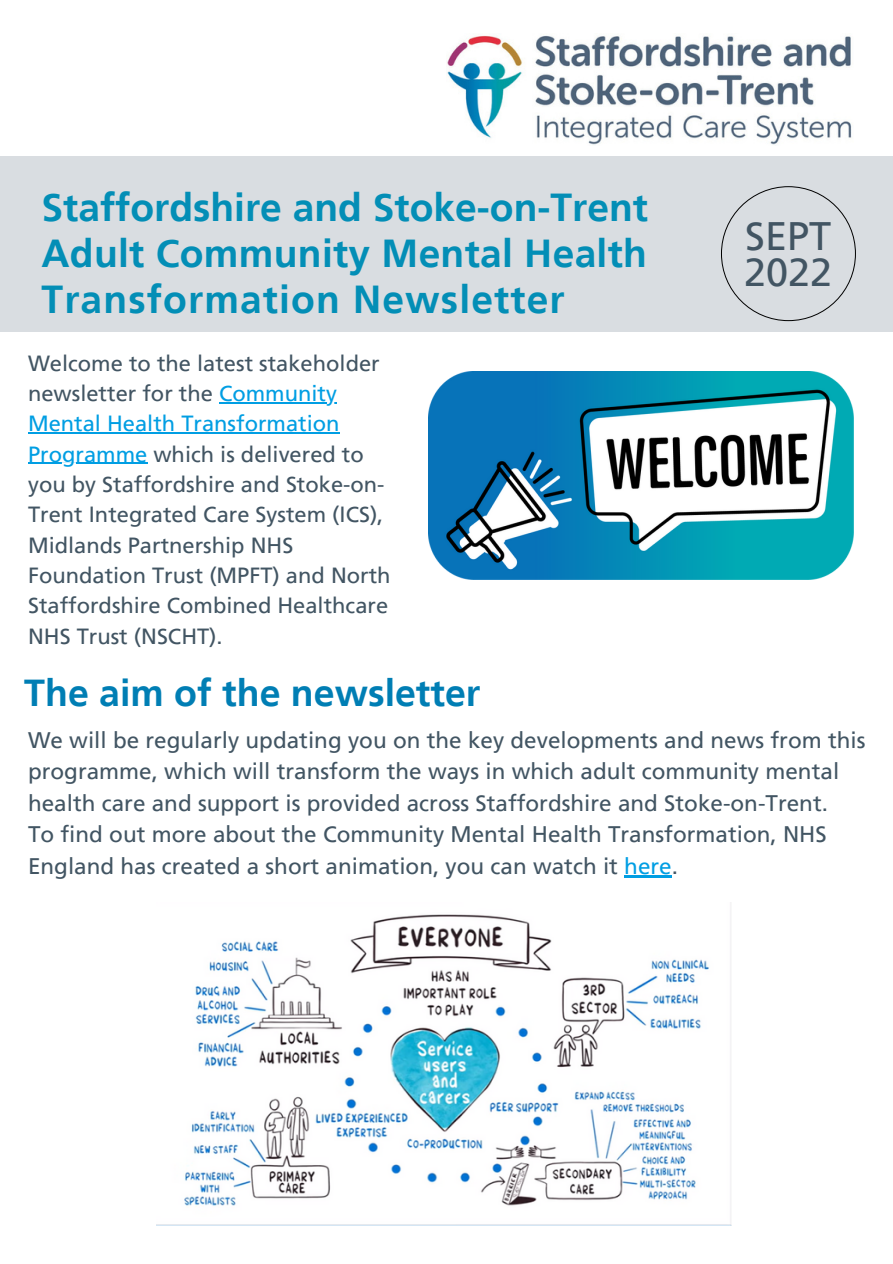
<style>
.page{position:relative;width:893px;height:1264px;background:#fff}
.page>*{position:absolute;margin:0;border:0;box-sizing:border-box;transform-origin:0 0}
.t1{font:39.6px/36px "Frutiger";color:#425563}
.t2{font:700 39px/46px "Frutiger";letter-spacing:.03em;color:#038eb6;text-align:justify}
.t3{font:700 37.5px "Frutiger";color:#007eb4}
.t4{font:22.5px/31.5px "Frutiger";color:#425563}
.t5{font:21.9px/30.3px "Frutiger";color:#425563}
.s1{color:#009ee3}
</style>
<div class="page">
<img style="left:447px;top:35px;width:405px;height:110px">
<div style="left:0;top:156px;width:892px;height:176px;background:#d9dde1"></div>
<svg style="left:721px;top:186px;width:134px;height:135px"></svg>
<img style="left:428px;top:371px;width:425px;height:208px">
<img style="left:156px;top:902px;width:575px;height:323px">
<hr style="left:219px;top:402px;width:118px;height:1px;background:#009ee3">
<hr style="left:28px;top:432px;width:311px;height:1px;background:#009ee3">
<hr style="left:28px;top:463px;width:119px;height:1px;background:#009ee3">
<hr style="left:624px;top:875px;width:47px;height:3px;background:#009ee3">
<h2 class="t2" style="left:42px;top:184px;width:608px">Staffordshire and Stoke-on-Trent Adult Community Mental Health Transformation Newsletter</h2>
<h1 class="t1" style="left:744px;top:218px;width:90px">SEPT<br>2022</h1>
<p class="t5" style="left:28px;top:348px;width:364px">Welcome to the latest stakeholder newsletter for the <span class="s1">Community<br>Mental Health Transformation<br>Programme</span> which is delivered to you by Staffordshire and Stoke-on-<br>Trent Integrated Care System (ICS),<br>Midlands Partnership NHS<br>Foundation Trust (MPFT) and North<br>Staffordshire Combined Healthcare<br>NHS Trust (NSCHT).</p>
<h3 class="t3" style="left:24px;top:671px;width:457px">The aim of the newsletter</h3>
<p class="t4" style="left:28px;top:724px;width:838px">We will be regularly updating you on the key developments and news from this programme, which will transform the ways in which adult community mental health care and support is provided across Staffordshire and Stoke-on-Trent.<br>To find out more about the Community Mental Health Transformation, NHS England has created a short animation, you can watch it <span class="s1">here</span>.</p>
</div>
